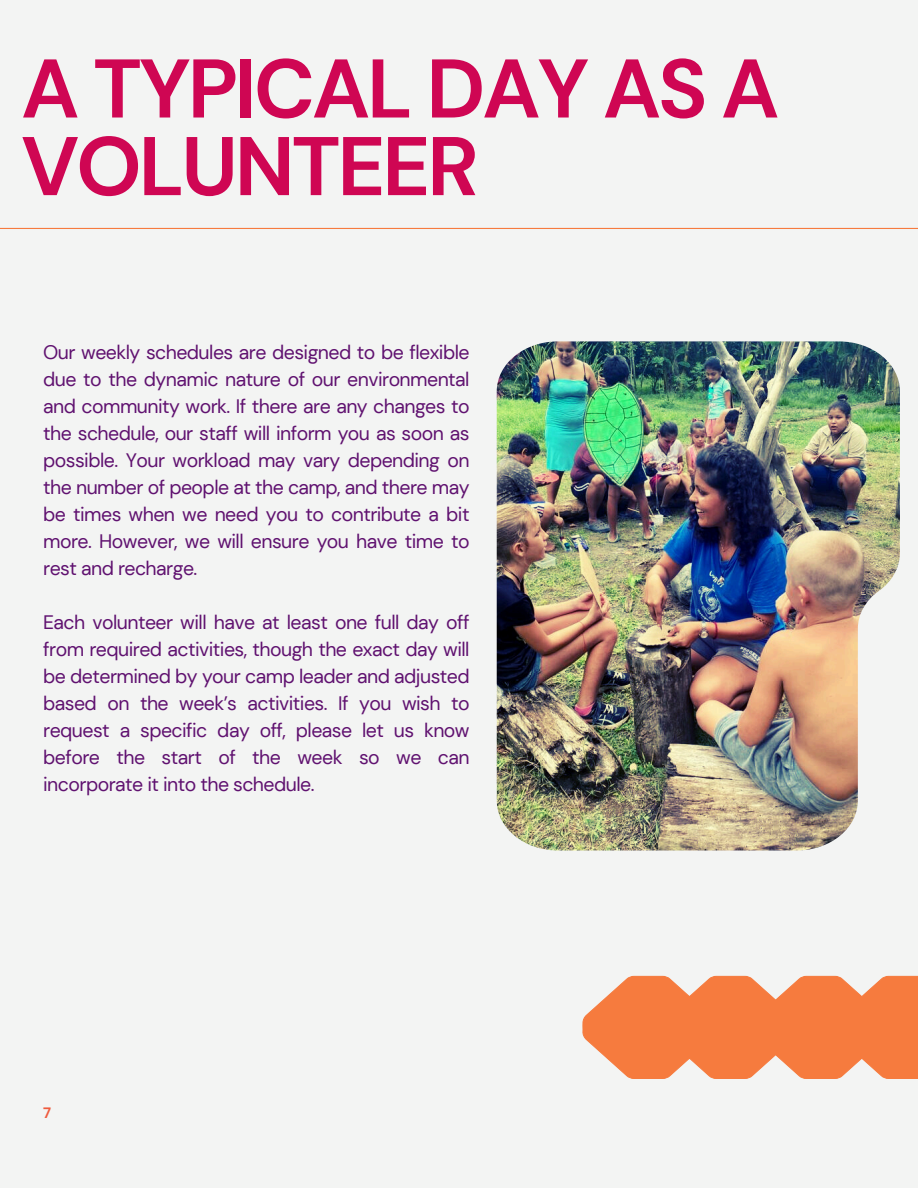
<style>
.page{position:relative;width:918px;height:1188px;background:#f3f4f3}
.page>*{position:absolute;margin:0;border:0;box-sizing:border-box;transform-origin:0 0}
.t1{font:700 82.95px/77.7px "DM Sans";letter-spacing:-.035em;color:#cf0653}
.t2{font:19.5px/27px "DM Sans";letter-spacing:-.03em;color:#601270;text-align:justify}
.t3{font:700 15px "DM Sans";color:#ef5b3e}
</style>
<div class="page">
<hr style="left:0;top:228px;width:918px;height:1px;background:#f67b3e">
<svg style="left:582px;top:976px;width:336px;height:103px"></svg>
<img style="left:497px;top:341px;width:403px;height:509px">
<p class="t1" style="left:21px;top:50px;width:760px">A TYPICAL DAY AS A<br>VOLUNTEER</p>
<p class="t2" style="left:43px;top:338px;width:428px">Our weekly schedules are designed to be flexible due to the dynamic nature of our environmental and community work. If there are any changes to the schedule, our staff will inform you as soon as possible. Your workload may vary depending on the number of people at the camp, and there may be times when we need you to contribute a bit more. However, we will ensure you have time to rest and recharge.</p>
<p class="t2" style="left:43px;top:608px;width:428px">Each volunteer will have at least one full day off from required activities, though the exact day will be determined by your camp leader and adjusted based on the week’s activities. If you wish to request a specific day off, please let us know before the start of the week so we can incorporate it into the schedule.</p>
<h1 class="t3" style="left:43px;top:1103px;width:10px">7</h1>
</div>
